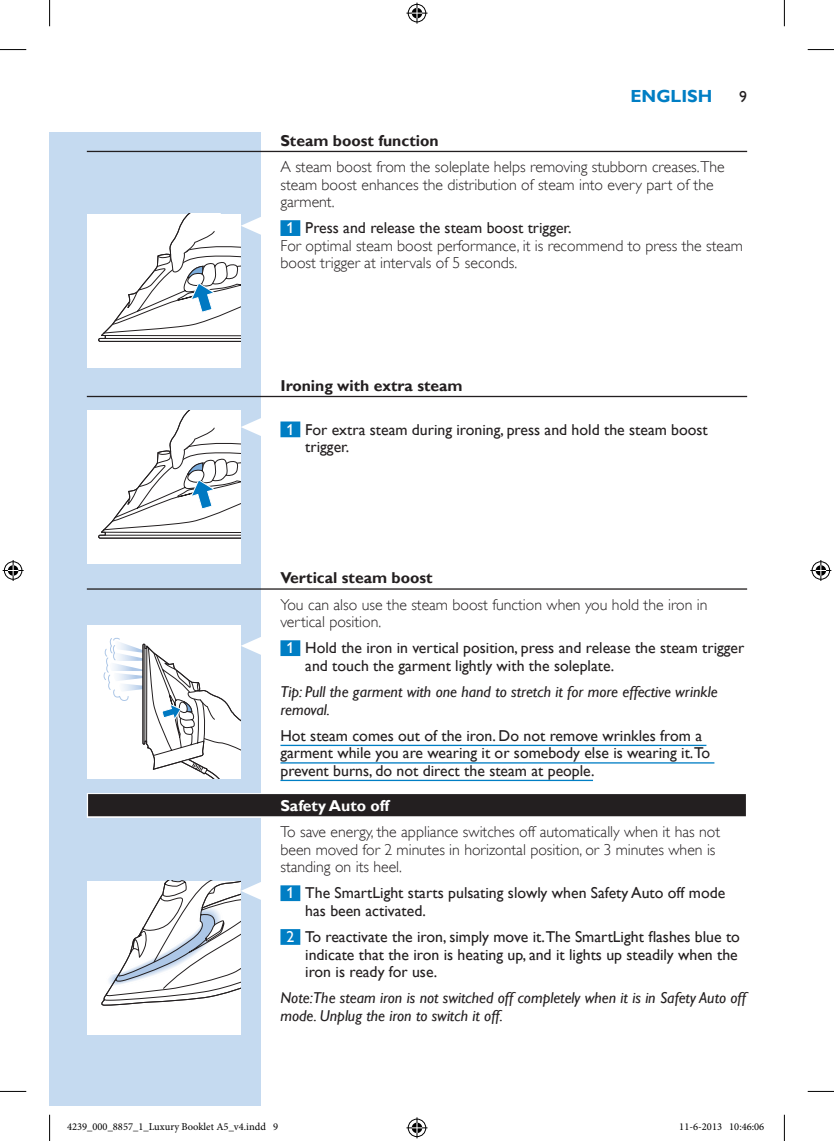
<style>
.page{position:relative;width:834px;height:1141px;background:#fff}
.page>*{position:absolute;margin:0;border:0;box-sizing:border-box;transform-origin:0 0}
.t1{font:700 17.5px "Gill Sans Alt One WGL";color:#007ec4}
.t2{font:15.75px/17.5px "Gill Sans Alt One WGL";color:#231f20}
.t3{font:300 15.75px/17.5px "Gill Sans";color:#231f20}
.t4{font:italic 15.75px/17.5px "Gill Sans Alt One WGL";color:#231f20}
.t5{font:700 15.75px "Gill Sans Alt One WGL";color:#231f20}
.t6{font:700 15.75px "Gill Sans Alt One WGL";color:#fff}
.t7{font:10.5px "Minion Pro";color:#000}
.s1{color:#fff}
</style>
<div class="page">
<div style="left:50px;top:132px;width:210px;height:974px;background:#c5daf0"></div>
<hr style="left:87px;top:151px;width:660px;height:1px;background:#231f20">
<div style="left:280px;top:220px;width:20px;height:16px;background:#007ec4"></div>
<hr style="left:87px;top:396px;width:660px;height:1px;background:#231f20">
<div style="left:280px;top:421px;width:20px;height:16px;background:#007ec4"></div>
<hr style="left:87px;top:588px;width:660px;height:2px;background:#231f20">
<div style="left:280px;top:640px;width:20px;height:16px;background:#007ec4"></div>
<hr style="left:280px;top:745px;width:426px;height:1px;background:#007ec4">
<hr style="left:280px;top:762px;width:434px;height:1px;background:#007ec4">
<hr style="left:280px;top:780px;width:313px;height:1px;background:#007ec4">
<div style="left:87px;top:793px;width:660px;height:25px;background:#c3c2c2"></div>
<div style="left:88px;top:794px;width:657px;height:22px;background:#231f20"></div>
<div style="left:280px;top:885px;width:20px;height:16px;background:#007ec4"></div>
<div style="left:280px;top:929px;width:20px;height:16px;background:#007ec4"></div>
<div style="left:87px;top:214px;width:154px;height:154px;background:#fff"></div>
<svg style="left:98px;top:214px;width:163px;height:128px"></svg>
<div style="left:87px;top:411px;width:154px;height:153px;background:#fff"></div>
<svg style="left:98px;top:411px;width:163px;height:128px"></svg>
<div style="left:87px;top:625px;width:154px;height:153px;background:#fff"></div>
<svg style="left:103px;top:625px;width:158px;height:153px"></svg>
<div style="left:87px;top:881px;width:154px;height:154px;background:#fff"></div>
<svg style="left:101px;top:881px;width:160px;height:124px"></svg>
<svg style="left:0;top:49px;width:26px;height:1px"></svg>
<svg style="left:807px;top:49px;width:26px;height:1px"></svg>
<svg style="left:0;top:1091px;width:26px;height:1px"></svg>
<svg style="left:807px;top:1091px;width:26px;height:1px"></svg>
<svg style="left:49px;top:0;width:1px;height:26px"></svg>
<svg style="left:49px;top:1115px;width:1px;height:26px"></svg>
<svg style="left:783px;top:0;width:1px;height:26px"></svg>
<svg style="left:783px;top:1115px;width:1px;height:26px"></svg>
<svg style="left:406px;top:3px;width:21px;height:21px"></svg>
<svg style="left:406px;top:1117px;width:21px;height:21px"></svg>
<svg style="left:3px;top:560px;width:21px;height:21px"></svg>
<svg style="left:810px;top:560px;width:21px;height:21px"></svg>
<p class="t1" style="left:630px;top:84px;width:83px">English</p>
<p class="t2" style="left:739px;top:88px;width:9px">9</p>
<p class="t5" style="left:280px;top:130px;width:160px">Steam boost function</p>
<p class="t3" style="left:280px;top:158px;width:446px">A steam boost from the soleplate helps removing stubborn creases.The steam boost enhances the distribution of steam into every part of the garment.</p>
<p class="t2" style="left:286px;top:219px;width:287px"><span class="s1">1</span> Press and release the steam boost trigger.</p>
<p class="t3" style="left:280px;top:237px;width:464px">For optimal steam boost performance, it is recommend to press the steam boost trigger at intervals of 5 seconds.</p>
<p class="t5" style="left:280px;top:375px;width:184px">Ironing with extra steam</p>
<p class="t2" style="left:305px;top:420px;width:404px;text-indent:-19px"><span class="s1">1</span> For extra steam during ironing, press and hold the steam boost trigger.</p>
<p class="t5" style="left:280px;top:567px;width:154px">Vertical steam boost</p>
<p class="t3" style="left:280px;top:596px;width:428px">You can also use the steam boost function when you hold the iron in vertical position.</p>
<p class="t2" style="left:305px;top:639px;width:440px;text-indent:-19px"><span class="s1">1</span> Hold the iron in vertical position, press and release the steam trigger and touch the garment lightly with the soleplate.</p>
<p class="t4" style="left:280px;top:683px;width:438px">Tip: Pull the garment with one hand to stretch it for more effective wrinkle removal.</p>
<p class="t2" style="left:280px;top:727px;width:431px">Hot steam comes out of the iron. Do not remove wrinkles from a garment while you are wearing it or somebody else is wearing it.To prevent burns, do not direct the steam at people.</p>
<p class="t6" style="left:280px;top:795px;width:110px">Safety Auto off</p>
<p class="t3" style="left:280px;top:823px;width:441px">To save energy, the appliance switches off automatically when it has not been moved for 2 minutes in horizontal position, or 3 minutes when is standing on its heel.</p>
<p class="t2" style="left:305px;top:884px;width:421px;text-indent:-19px"><span class="s1">1</span> The SmartLight starts pulsating slowly when Safety Auto off mode has been activated.</p>
<p class="t2" style="left:305px;top:928px;width:436px;text-indent:-19px"><span class="s1">2</span> To reactivate the iron, simply move it.The SmartLight flashes blue to indicate that the iron is heating up, and it lights up steadily when the iron is ready for use.</p>
<p class="t4" style="left:280px;top:989px;width:467px">Note:The steam iron is not switched off completely when it is in Safety Auto off mode. Unplug the iron to switch it off.</p>
<p class="t7" style="left:67px;top:1120px;width:212px">4239_000_8857_1_Luxury Booklet A5_v4.indd 9</p>
<p class="t7" style="left:679px;top:1120px;width:86px">11-6-2013 10:46:06</p>
</div>
